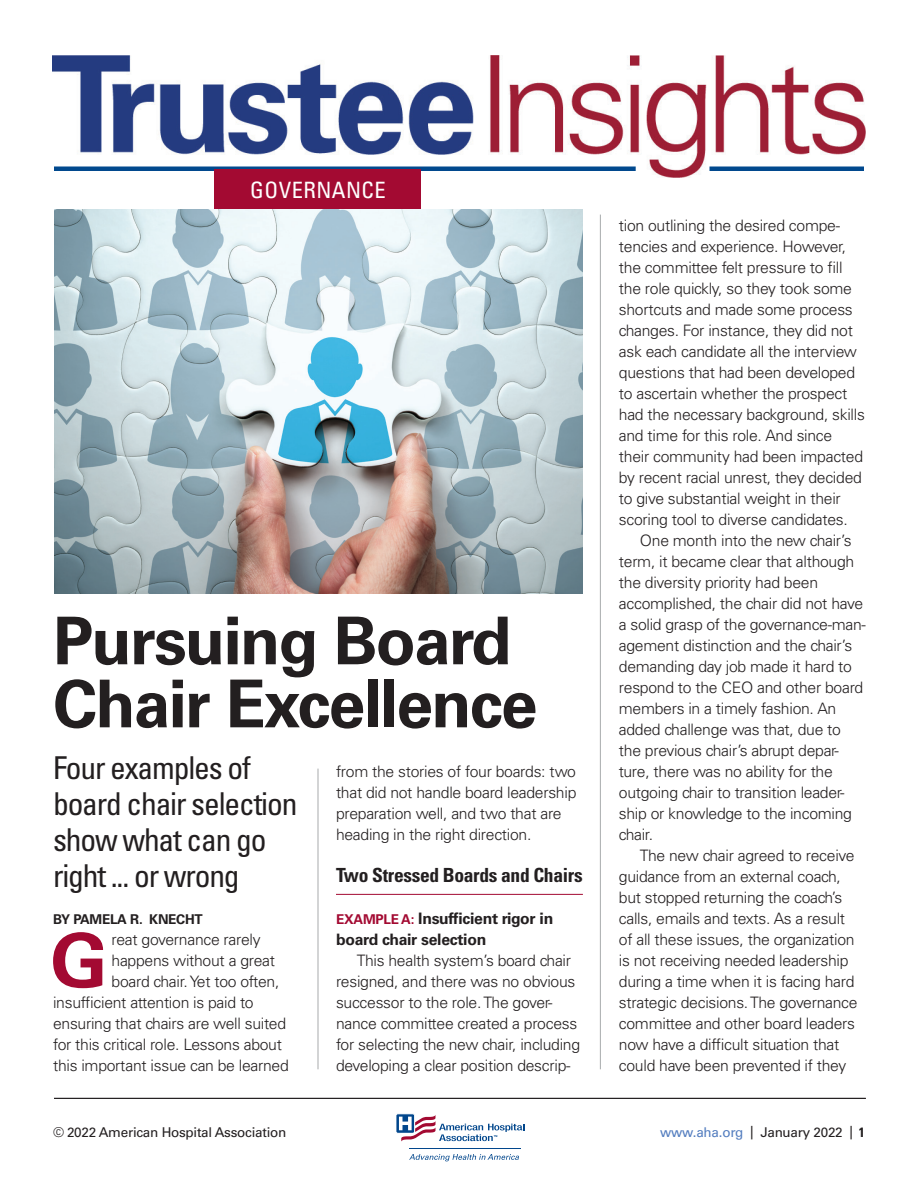
<style>
.page{position:relative;width:918px;height:1188px;background:#fff}
.page>*{position:absolute;margin:0;border:0;box-sizing:border-box;transform-origin:0 0}
.t1{font:700 73.8px "Univers LT Std";color:#a30a32}
.t2{font:700 66px/63px "Univers LT Std";letter-spacing:-.03em;color:#231f20}
.t3{font:condensed 31.5px/36px "Univers LT Std";letter-spacing:-.035em;color:#231f20}
.t4{font:condensed 22.5px "Univers LT Std";letter-spacing:.02em;color:#fff}
.t5{font:700 condensed 19.5px "Univers LT Std";letter-spacing:-.015em;color:#231f20}
.t6{font:300 15.75px/21px "Univers LT Std";letter-spacing:-.02em;color:#231f20}
.t7{font:700 15.75px/21px "Univers LT Std";letter-spacing:-.02em;color:#231f20}
.t8{font:13.5px "Univers LT Std";letter-spacing:-.02em;color:#231f20}
.t9{font:700 13.5px "Univers LT Std";letter-spacing:-.02em;color:#231f20}
.s1{font-size:13.5px;color:#a30a32}
.s2{color:#537dbf}
.s3{font-weight:700;font-stretch:condensed}
</style>
<div class="page">
<hr style="left:409px;top:1148px;width:112px;height:1px;background:#01468c">
<svg style="left:409px;top:1154px;width:110px;height:7px"></svg>
<svg style="left:396px;top:1113px;width:128px;height:29px"></svg>
<hr style="left:54px;top:1098px;width:812px;height:1px;background:#231f20">
<img style="left:52px;top:56px;width:814px;height:122px">
<div style="left:710px;top:166px;width:154px;height:5px;background:#01498e"></div>
<div style="left:54px;top:166px;width:582px;height:5px;background:#01498e"></div>
<hr style="left:600px;top:215px;width:1px;height:854px;background:#a8abac">
<hr style="left:336px;top:894px;width:247px;height:1px;background:#a30a32">
<div style="left:214px;top:170px;width:207px;height:39px;background:#a30a32"></div>
<img style="left:54px;top:209px;width:529px;height:385px">
<hr style="left:318px;top:769px;width:1px;height:300px;background:#a8abac">
<h3 class="t4" style="left:250px;top:176px;width:137px">GOVERNANCE</h3>
<h2 class="t2" style="left:53px;top:610px;width:486px">Pursuing Board<br>Chair Excellence</h2>
<h3 class="t3" style="left:53px;top:749px;width:246px">Four examples of board chair selection show what can go right ... or wrong</h3>
<p class="t9" style="left:53px;top:911px;width:151px">BY PAMELA R. KNECHT</p>
<h1 class="t1" style="left:50px;top:918px;width:59px">G</h1>
<p class="t6" style="left:112px;top:929px;width:151px">reat governance rarely</p>
<p class="t6" style="left:112px;top:950px;width:165px">happens without a great</p>
<p class="t6" style="left:112px;top:971px;width:169px">board chair. Yet too often,</p>
<p class="t6" style="left:53px;top:992px;width:202px">insufficient attention is paid to</p>
<p class="t6" style="left:53px;top:1013px;width:235px">ensuring that chairs are well suited</p>
<p class="t6" style="left:53px;top:1034px;width:230px">for this critical role. Lessons about</p>
<p class="t6" style="left:53px;top:1055px;width:237px">this important issue can be learned</p>
<p class="t6" style="left:336px;top:761px;width:242px">from the stories of four boards: two that did not handle board leadership preparation well, and two that are heading in the right direction.</p>
<p class="t5" style="left:336px;top:863px;width:248px">Two Stressed Boards and Chairs</p>
<p class="t7" style="left:336px;top:908px;width:219px"><span class="s1">EXAMPLE A:</span> Insufficient rigor in board chair selection</p>
<p class="t6" style="left:336px;top:950px;width:246px;text-indent:21px">This health system’s board chair resigned, and there was no obvious successor to the role. The gover&shy;nance committee created a process for selecting the new chair, including developing a clear position descrip-</p>
<p class="t6" style="left:619px;top:215px;width:248px">tion outlining the desired compe&shy;tencies and experience. However, the committee felt pressure to fill the role quickly, so they took some shortcuts and made some process changes. For instance, they did not ask each candidate all the interview questions that had been developed to ascertain whether the prospect had the necessary background, skills and time for this role. And since their community had been impacted by recent racial unrest, they decided to give substantial weight in their scoring tool to diverse candidates.</p>
<p class="t6" style="left:619px;top:530px;width:249px;text-indent:21px">One month into the new chair’s term, it became clear that although the diversity priority had been accomplished, the chair did not have a solid grasp of the governance-man&shy;agement distinction and the chair’s demanding day job made it hard to respond to the CEO and other board members in a timely fashion. An added challenge was that, due to the previous chair’s abrupt depar&shy;ture, there was no ability for the outgoing chair to transition leader&shy;ship or knowledge to the incoming chair.</p>
<p class="t6" style="left:619px;top:845px;width:240px;text-indent:21px">The new chair agreed to receive guidance from an external coach, but stopped returning the coach’s calls, emails and texts. As a result of all these issues, the organization is not receiving needed leadership during a time when it is facing hard strategic decisions. The governance committee and other board leaders now have a difficult situation that could have been prevented if they</p>
<p class="t8" style="left:53px;top:1125px;width:235px">© 2022 American Hospital Association</p>
<p class="t8" style="left:660px;top:1125px;width:206px"><span class="s2">www.aha.org</span> | January 2022 | <span class="s3">1</span></p>
</div>
